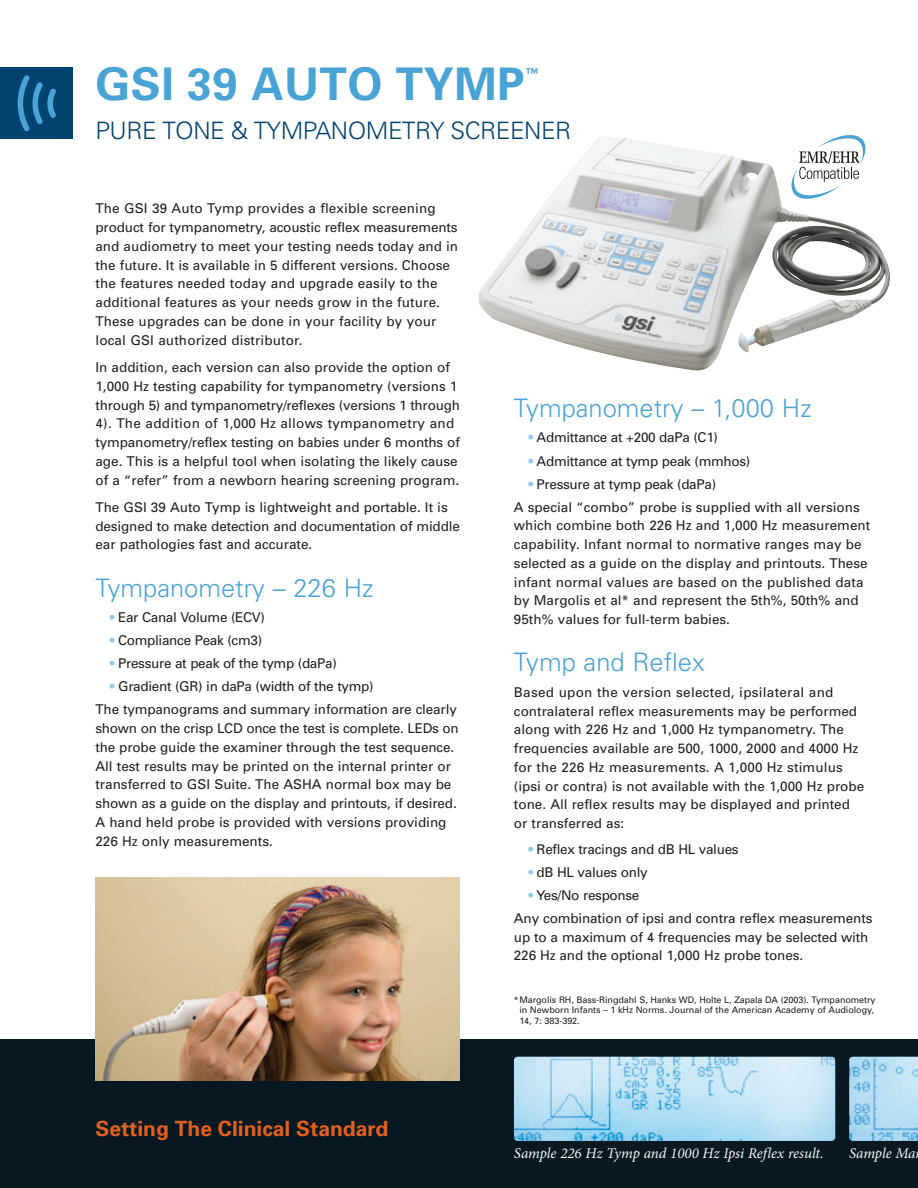
<style>
.page{position:relative;width:918px;height:1188px;background:#fff}
.page>*{position:absolute;margin:0;border:0;box-sizing:border-box;transform-origin:0 0}
.t1{font:700 45px "Univers";letter-spacing:.01em;color:#4aa3d5}
.t2{font:300 25.5px "Univers";color:#4aa3d5}
.t3{font:300 24px "Univers";letter-spacing:-.02em;color:#004270}
.t4{font:700 21px "Univers";color:#e1601e}
.t5{font:italic 15px "Minion Pro";letter-spacing:-.005em;color:#fff}
.t6{font:13.5px/18.8px "Univers";color:#231f20}
.t7{font:13.5px "Univers";letter-spacing:-.02em;color:#231f20}
.t8{font:700 13.5px "Univers";color:#4aa3d5}
.t9{font:9px/10.8px "Univers";letter-spacing:-.005em;color:#231f20}
.s1{font-weight:900;color:#93c8eb}
</style>
<div class="page">
<img style="left:479px;top:137px;width:406px;height:233px">
<div style="left:0;top:68px;width:73px;height:71px;background:#004270"></div>
<svg style="left:18px;top:75px;width:38px;height:56px"></svg>
<div style="left:0;top:1040px;width:918px;height:148px;background:#071822"></div>
<img style="left:514px;top:1057px;width:321px;height:84px">
<img style="left:849px;top:1057px;width:69px;height:84px">
<img style="left:95px;top:878px;width:365px;height:203px">
<svg style="left:789px;top:135px;width:78px;height:68px"></svg>
<p class="t1" style="left:95px;top:55px;width:431px">GSI 39 AUTO TYMP</p>
<p class="t8" style="left:525px;top:64px;width:15px">™</p>
<p class="t3" style="left:95px;top:116px;width:477px">PURE TONE &amp; TYMPANOMETRY SCREENER</p>
<p class="t6" style="left:95px;top:199px;width:364px">The GSI 39 Auto Tymp provides a flexible screening product for tympanometry, acoustic reflex measurements and audiometry to meet your testing needs today and in the future. It is available in 5 different versions. Choose the features needed today and upgrade easily to the additional features as your needs grow in the future.<br>These upgrades can be done in your facility by your local GSI authorized distributor.</p>
<p class="t6" style="left:95px;top:358px;width:366px">In addition, each version can also provide the option of 1,000 Hz testing capability for tympanometry (versions 1 through 5) and tympanometry/reflexes (versions 1 through 4). The addition of 1,000 Hz allows tympanometry and tympanometry/reflex testing on babies under 6 months of age. This is a helpful tool when isolating the likely cause of a “refer” from a newborn hearing screening program.</p>
<p class="t6" style="left:95px;top:498px;width:366px">The GSI 39 Auto Tymp is lightweight and portable. It is designed to make detection and documentation of middle ear pathologies fast and accurate.</p>
<p class="t2" style="left:95px;top:572px;width:280px">Tympanometry – 226 Hz</p>
<p class="t7" style="left:109px;top:609px;width:158px"><span class="s1">•</span> Ear Canal Volume (ECV)</p>
<p class="t7" style="left:109px;top:632px;width:155px"><span class="s1">•</span> Compliance Peak (cm3)</p>
<p class="t7" style="left:109px;top:655px;width:229px"><span class="s1">•</span> Pressure at peak of the tymp (daPa)</p>
<p class="t7" style="left:109px;top:678px;width:266px"><span class="s1">•</span> Gradient (GR) in daPa (width of the tymp)</p>
<p class="t6" style="left:95px;top:700px;width:365px">The tympanograms and summary information are clearly shown on the crisp LCD once the test is complete. LEDs on the probe guide the examiner through the test sequence.<br>All test results may be printed on the internal printer or transferred to GSI Suite. The ASHA normal box may be shown as a guide on the display and printouts, if desired.<br>A hand held probe is provided with versions providing 226 Hz only measurements.</p>
<p class="t4" style="left:95px;top:1115px;width:294px">Setting The Clinical Standard</p>
<p class="t2" style="left:514px;top:393px;width:299px">Tympanometry – 1,000 Hz</p>
<p class="t7" style="left:527px;top:429px;width:192px"><span class="s1">•</span> Admittance at +200 daPa (C1)</p>
<p class="t7" style="left:527px;top:452px;width:225px"><span class="s1">•</span> Admittance at tymp peak (mmhos)</p>
<p class="t7" style="left:527px;top:475px;width:190px"><span class="s1">•</span> Pressure at tymp peak (daPa)</p>
<p class="t6" style="left:514px;top:497px;width:358px">A special “combo” probe is supplied with all versions which combine both 226 Hz and 1,000 Hz measurement capability. Infant normal to normative ranges may be selected as a guide on the display and printouts. These infant normal values are based on the published data by Margolis et al* and represent the 5th%, 50th% and 95th% values for full-term babies.</p>
<p class="t2" style="left:514px;top:647px;width:192px">Tymp and Reflex</p>
<p class="t6" style="left:514px;top:683px;width:352px">Based upon the version selected, ipsilateral and contralateral reflex measurements may be performed along with 226 Hz and 1,000 Hz tympanometry. The frequencies available are 500, 1000, 2000 and 4000 Hz for the 226 Hz measurements. A 1,000 Hz stimulus (ipsi or contra) is not available with the 1,000 Hz probe tone. All reflex results may be displayed and printed or transferred as:</p>
<p class="t7" style="left:527px;top:840px;width:213px"><span class="s1">•</span> Reflex tracings and dB HL values</p>
<p class="t7" style="left:527px;top:864px;width:122px"><span class="s1">•</span> dB HL values only</p>
<p class="t7" style="left:527px;top:887px;width:114px"><span class="s1">•</span> Yes/No response</p>
<p class="t6" style="left:514px;top:908px;width:360px">Any combination of ipsi and contra reflex measurements up to a maximum of 4 frequencies may be selected with<br>226 Hz and the optional 1,000 Hz probe tones.</p>
<p class="t9" style="left:519px;top:994px;width:358px;text-indent:-5px">*Margolis RH, Bass-Ringdahl S, Hanks WD, Holte L, Zapala DA (2003). Tympanometry in Newborn Infants – 1 kHz Norms. Journal of the American Academy of Audiology,<br>14, 7: 383-392.</p>
<p class="t5" style="left:514px;top:1143px;width:311px">Sample 226 Hz Tymp and 1000 Hz Ipsi Reflex result.</p>
<p class="t5" style="left:849px;top:1143px;width:68px">Sample Ma</p>
</div>
